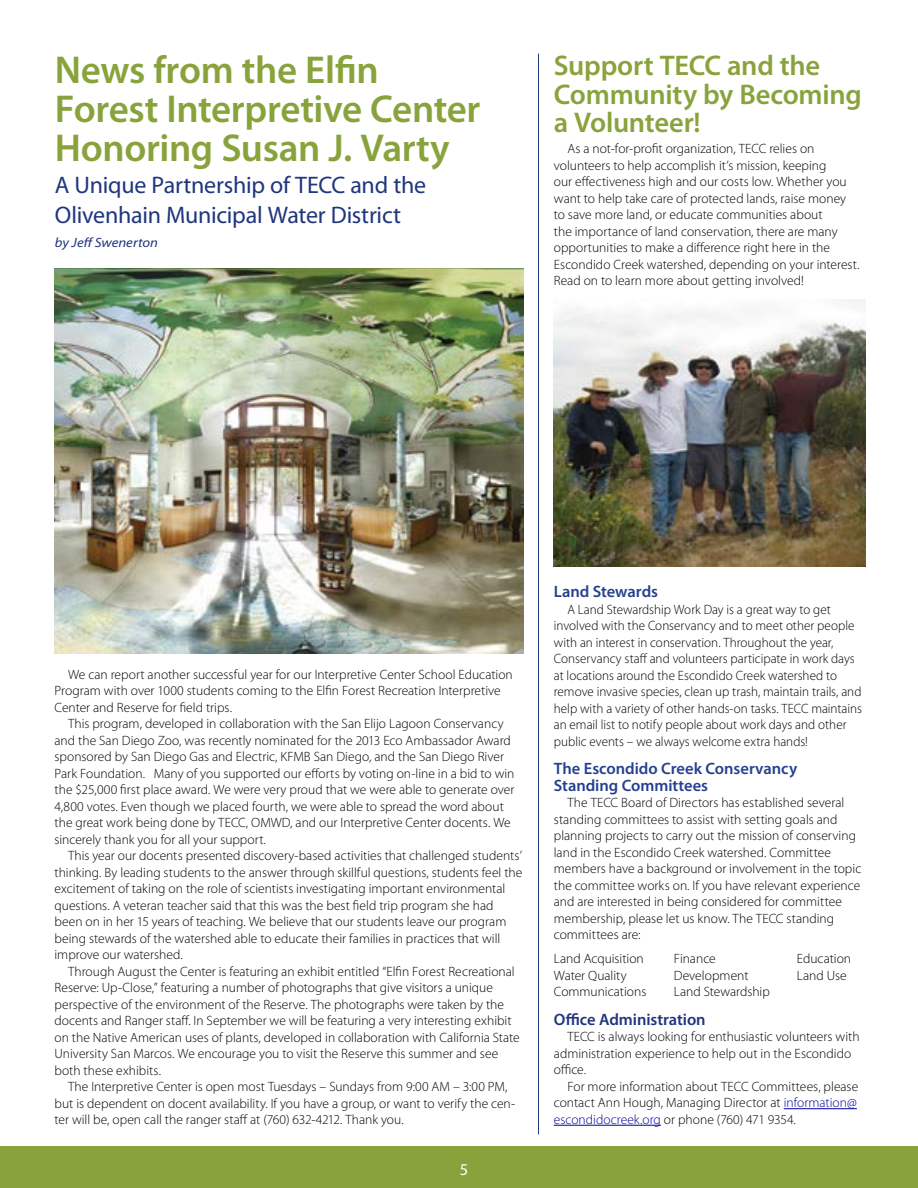
<style>
.page{position:relative;width:918px;height:1188px;background:#fff}
.page>*{position:absolute;margin:0;border:0;box-sizing:border-box;transform-origin:0 0}
.t1{font:600 39px/39px "Myriad Pro";letter-spacing:-.01em;color:#89a33c}
.t2{font:600 28.5px/28.5px "Myriad Pro";letter-spacing:-.01em;color:#89a33c}
.t3{font:24px/30px "Myriad Pro";letter-spacing:-.01em;color:#20367d}
.t4{font:600 16.5px/16.5px "Myriad Pro";color:#25408f}
.t5{font:600 16.5px "Myriad Pro";letter-spacing:-.005em;color:#20367d}
.t6{font:16.5px "Myriad Pro";color:#fff}
.t7{font:300 13.5px/16.5px "Myriad Pro";color:#000}
.t8{font:italic 13.5px "Myriad Pro";letter-spacing:.005em;color:#20367d;scale:1.09 1}
.s1{color:#00009d}
</style>
<div class="page">
<div style="left:0;top:1147px;width:918px;height:41px;background:#89a33c"></div>
<img style="left:55px;top:269px;width:468px;height:384px">
<hr style="left:538px;top:54px;width:1px;height:1080px;background:#20367d">
<hr style="left:784px;top:1108px;width:73px;height:1px;background:#00009d">
<hr style="left:554px;top:1125px;width:107px;height:1px;background:#00009d">
<img style="left:554px;top:299px;width:311px;height:268px">
<h1 class="t1" style="left:55px;top:50px;width:427px">News from the Elfin<br>Forest Interpretive Center<br>Honoring Susan J. Varty</h1>
<h3 class="t3" style="left:55px;top:169px;width:373px">A Unique Partnership of TECC and the<br>Olivenhain Municipal Water District</h3>
<p class="t8" style="left:55px;top:234px;width:96px">by Jeff Swenerton</p>
<h2 class="t2" style="left:554px;top:51px;width:310px">Support TECC and the<br>Community by Becoming a Volunteer!</h2>
<p class="t7" style="left:554px;top:141px;width:307px;text-indent:14px">As a not-for-profit organization, TECC relies on volunteers to help accomplish it’s mission, keeping<br>our effectiveness high and our costs low. Whether you want to help take care of protected lands, raise money to save more land, or educate communities about<br>the importance of land conservation, there are many opportunities to make a difference right here in the Escondido Creek watershed, depending on your interest.<br>Read on to learn more about getting involved!</p>
<p class="t7" style="left:55px;top:666px;width:460px;text-indent:14px">We can report another successful year for our Interpretive Center School Education<br>Program with over 1000 students coming to the Elfin Forest Recreation Interpretive<br>Center and Reserve for field trips.</p>
<p class="t7" style="left:55px;top:715px;width:462px;text-indent:14px">This program, developed in collaboration with the San Elijo Lagoon Conservancy and the San Diego Zoo, was recently nominated for the 2013 Eco Ambassador Award sponsored by San Diego Gas and Electric, KFMB San Diego, and the San Diego River Park Foundation. Many of you supported our efforts by voting on-line in a bid to win the $25,000 first place award. We were very proud that we were able to generate over 4,800 votes. Even though we placed fourth, we were able to spread the word about the great work being done by TECC, OMWD, and our Interpretive Center docents. We sincerely thank you for all your support.</p>
<p class="t7" style="left:55px;top:847px;width:469px;text-indent:14px">This year our docents presented discovery-based activities that challenged students’ thinking. By leading students to the answer through skillful questions, students feel the excitement of taking on the role of scientists investigating important environmental questions. A veteran teacher said that this was the best field trip program she had been on in her 15 years of teaching. We believe that our students leave our program being stewards of the watershed able to educate their families in practices that will improve our watershed.</p>
<p class="t7" style="left:55px;top:963px;width:467px;text-indent:14px">Through August the Center is featuring an exhibit entitled “Elfin Forest Recreational Reserve: Up-Close,” featuring a number of photographs that give visitors a unique perspective of the environment of the Reserve. The photographs were taken by the docents and Ranger staff. In September we will be featuring a very interesting exhibit on the Native American uses of plants, developed in collaboration with California State University San Marcos. We encourage you to visit the Reserve this summer and see both these exhibits.</p>
<p class="t7" style="left:55px;top:1078px;width:462px;text-indent:14px">The Interpretive Center is open most Tuesdays – Sundays from 9:00 AM – 3:00 PM, but is dependent on docent availability. If you have a group, or want to verify the cen&shy;ter will be, open call the ranger staff at (760) 632-4212. Thank you.</p>
<p class="t6" style="left:460px;top:1159px;width:10px">5</p>
<p class="t4" style="left:554px;top:583px;width:106px">Land Stewards</p>
<p class="t7" style="left:554px;top:601px;width:310px;text-indent:14px">A Land Stewardship Work Day is a great way to get involved with the Conservancy and to meet other people with an interest in conservation. Throughout the year, Conservancy staff and volunteers participate in work days at locations around the Escondido Creek watershed to remove invasive species, clean up trash, maintain trails, and help with a variety of other hands-on tasks. TECC maintains an email list to notify people about work days and other public events – we always welcome extra hands!</p>
<p class="t4" style="left:554px;top:760px;width:245px">The Escondido Creek Conservancy<br>Standing Committees</p>
<p class="t7" style="left:554px;top:795px;width:309px;text-indent:14px">The TECC Board of Directors has established several standing committees to assist with setting goals and planning projects to carry out the mission of conserving land in the Escondido Creek watershed. Committee members have a background or involvement in the topic the committee works on. If you have relevant experience and are interested in being considered for committee membership, please let us know. The TECC standing committees are:</p>
<p class="t7" style="left:554px;top:950px;width:92px">Land Acquisition</p>
<p class="t7" style="left:674px;top:950px;width:43px">Finance</p>
<p class="t7" style="left:797px;top:950px;width:56px">Education</p>
<p class="t7" style="left:554px;top:967px;width:74px">Water Quality</p>
<p class="t7" style="left:674px;top:967px;width:76px">Development</p>
<p class="t7" style="left:797px;top:967px;width:51px">Land Use</p>
<p class="t7" style="left:554px;top:983px;width:94px">Communications</p>
<p class="t7" style="left:674px;top:983px;width:97px">Land Stewardship</p>
<p class="t5" style="left:554px;top:1009px;width:153px">Office Administration</p>
<p class="t7" style="left:554px;top:1029px;width:307px;text-indent:14px">TECC is always looking for enthusiastic volunteers with administration experience to help out in the Escondido office.</p>
<p class="t7" style="left:554px;top:1078px;width:306px;text-align:justify;text-indent:14px">For more information about TECC Committees, please contact Ann Hough, Managing Director at <span class="s1">information@ escondidocreek.org</span> or phone (760) 471 9354.</p>
</div>
